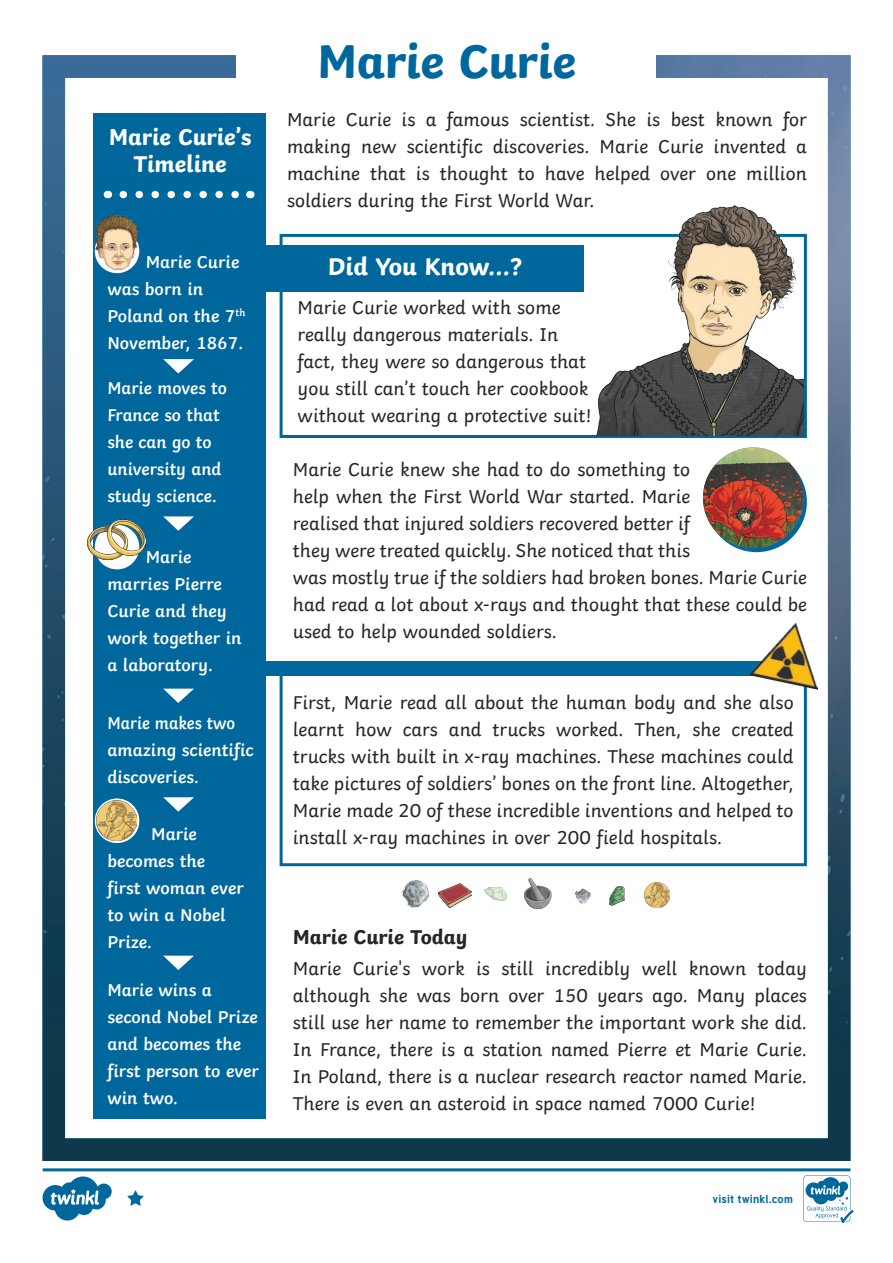
<style>
.page{position:relative;width:893px;height:1263px;background:#fff}
.page>*{position:absolute;margin:0;border:0;box-sizing:border-box;transform-origin:0 0}
.Heading_1{font:700 49.5px "Twinkl";letter-spacing:-.01em;color:#00679d}
.Heading_2{font:700 25.5px "Twinkl";color:#fff}
.Heading_2-2{font:700 24px/27px "Twinkl";color:#fff;text-align:center}
.Heading_3{font:700 21px "Twinkl";color:#282526}
.Heading_3-2{font:19.5px/27px "Twinkl";color:#282526;text-align:justify}
.KS2_Body_Copy{font:19.5px/27px "Twinkl";color:#282526}
.KS2_Body_Copy-2{font:600 18px/27px "Twinkl";color:#fff}
.KS2_Body_Copy-3{font:600 18px/27px "Twinkl";color:#fff;scale:.93 1}
.Logo_URL_-_Colour{font:700 11.4px "Tuffy";letter-spacing:.015em;color:#00679d}
</style>
<div class="page">
<img style="left:43px;top:55px;width:807px;height:1106px">
<div style="left:237px;top:24px;width:419px;height:75px;background:#fff"></div>
<div style="left:280px;top:234px;width:527px;height:204px;background:#fff;border:3px solid #00679d"></div>
<div style="left:265px;top:245px;width:319px;height:47px;background:#00679d"></div>
<div style="left:94px;top:113px;width:172px;height:1005px;background:#00679d"></div>
<svg style="left:706px;top:451px;width:101px;height:101px"></svg>
<img style="left:703px;top:447px;width:101px;height:101px;border-radius:50px">
<img style="left:398px;top:876px;width:36px;height:36px">
<img style="left:572px;top:886px;width:20px;height:20px">
<img style="left:438px;top:884px;width:33px;height:24px">
<img style="left:485px;top:887px;width:21px;height:13px">
<img style="left:524px;top:879px;width:30px;height:30px">
<img style="left:610px;top:886px;width:14px;height:20px">
<img style="left:644px;top:883px;width:25px;height:25px">
<svg style="left:94px;top:228px;width:46px;height:46px"></svg>
<div style="left:94px;top:227px;width:47px;height:47px;border:1px solid #00679d;border-radius:50%"></div>
<svg style="left:94px;top:524px;width:46px;height:46px"></svg>
<svg style="left:163px;top:359px;width:31px;height:14px"></svg>
<svg style="left:163px;top:516px;width:31px;height:15px"></svg>
<svg style="left:163px;top:689px;width:31px;height:14px"></svg>
<svg style="left:163px;top:797px;width:31px;height:15px"></svg>
<svg style="left:163px;top:956px;width:31px;height:14px"></svg>
<svg style="left:94px;top:798px;width:46px;height:46px"></svg>
<div style="left:94px;top:797px;width:47px;height:47px;border:1px solid #00679d;border-radius:50%"></div>
<img style="left:96px;top:214px;width:41px;height:55px">
<img style="left:88px;top:520px;width:58px;height:39px">
<img style="left:97px;top:801px;width:40px;height:40px">
<img style="left:597px;top:205px;width:207px;height:230px">
<svg style="left:123px;top:191px;width:116px;height:7px"></svg>
<div style="left:265px;top:662px;width:539px;height:14px;background:#00679d"></div>
<img style="left:749px;top:616px;width:81px;height:74px">
<svg style="left:43px;top:1168px;width:810px;height:55px"></svg>
<p class="Heading_2-2" style="left:109px;top:121px;width:144px">Marie Curie’s<br>Timeline</p>
<p class="KS2_Body_Copy-2" style="left:107px;top:247px;width:140px;text-indent:38px">Marie Curie was born in<br>Poland on the 7<sup>th<br></sup>November, 1867.</p>
<p class="KS2_Body_Copy-2" style="left:107px;top:373px;width:121px">Marie moves to<br>France so that she can go to university and study science.</p>
<p class="KS2_Body_Copy-2" style="left:107px;top:542px;width:136px;text-indent:38px">Marie marries Pierre<br>Curie and they work together in a laboratory.</p>
<p class="KS2_Body_Copy-3" style="left:107px;top:707px;width:159px">Marie makes two amazing scientific discoveries.</p>
<p class="KS2_Body_Copy-2" style="left:107px;top:818px;width:138px;text-indent:44px">Marie becomes the<br>first woman ever to win a Nobel<br>Prize.</p>
<p class="KS2_Body_Copy-2" style="left:107px;top:975px;width:153px">Marie wins a second Nobel Prize and becomes the first person to ever win two.</p>
<p class="Heading_1" style="left:317px;top:20px;width:260px">Marie Curie</p>
<p class="Heading_3-2" style="left:287px;top:104px;width:521px">Marie Curie is a famous scientist. She is best known for making new scientific discoveries. Marie Curie invented a machine that is thought to have helped over one million soldiers during the First World War.</p>
<p class="Heading_2" style="left:328px;top:245px;width:196px">Did You Know...?</p>
<p class="KS2_Body_Copy" style="left:298px;top:292px;width:296px">Marie Curie worked with some really dangerous materials. In fact, they were so dangerous that you still can’t touch her cookbook without wearing a protective suit!</p>
<p class="Heading_3-2" style="left:293px;top:454px;width:516px;text-align:left">Marie Curie knew she had to do something to<br>help when the First World War started. Marie<br>realised that injured soldiers recovered better if<br>they were treated quickly. She noticed that this<br>was mostly true if the soldiers had broken bones. Marie Curie had read a lot about x-rays and thought that these could be used to help wounded soldiers.</p>
<p class="Heading_3-2" style="left:293px;top:687px;width:502px">First, Marie read all about the human body and she also learnt how cars and trucks worked. Then, she created trucks with built in x-ray machines. These machines could take pictures of soldiers’ bones on the front line. Altogether, Marie made 20 of these incredible inventions and helped to install x-ray machines in over 200 field hospitals.</p>
<p class="Heading_3" style="left:293px;top:919px;width:176px">Marie Curie Today</p>
<p class="Heading_3-2" style="left:293px;top:953px;width:516px">Marie Curie's work is still incredibly well known today although she was born over 150 years ago. Many places still use her name to remember the important work she did.<br>In France, there is a station named Pierre et Marie Curie.<br>In Poland, there is a nuclear research reactor named Marie.<br>There is even an asteroid in space named 7000 Curie!</p>
<p class="Logo_URL_-_Colour" style="left:712px;top:1190px;width:82px">visit twinkl.com</p>
</div>
